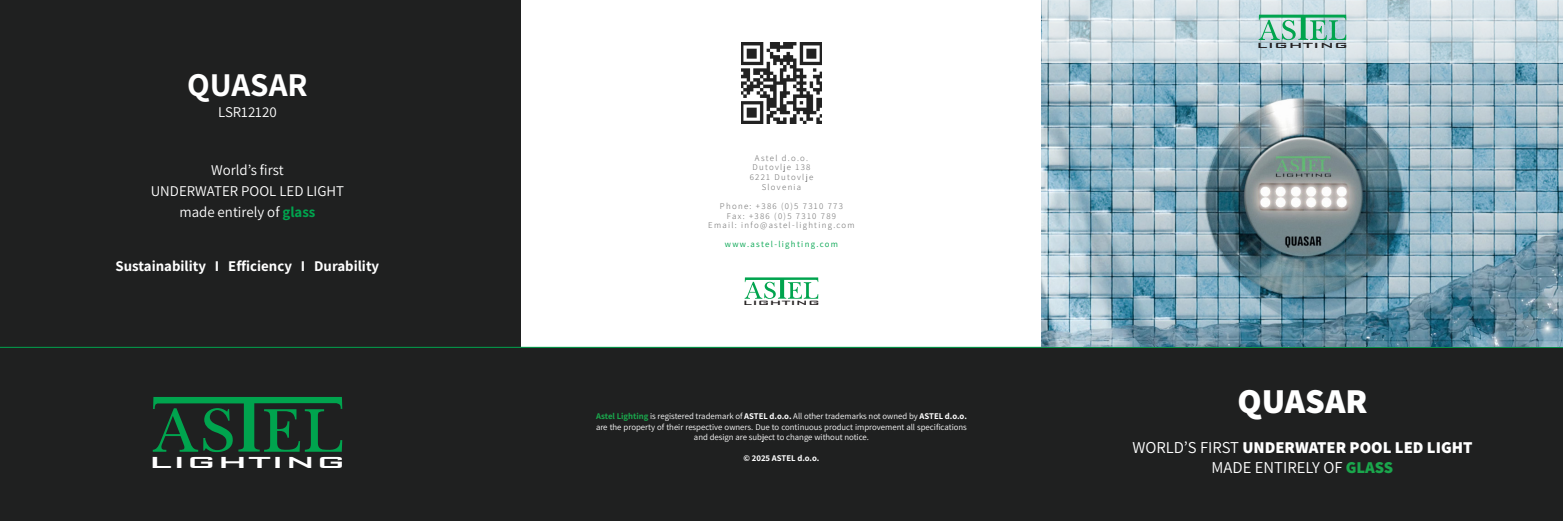
<style>
.page{position:relative;width:1563px;height:521px;background:#fff}
.page>*{position:absolute;margin:0;border:0;box-sizing:border-box;transform-origin:0 0}
.t1{font:800 35px "Assistant";color:#fff}
.t2{font:700 33.25px "Assistant";color:#fff}
.t3{font:500 21.53px "Bank Gothic BT";color:#fff;scale:1.67 1}
.t4{font:800 16.62px "Assistant";color:#fff}
.t5{font:16.62px "Assistant";color:#fff}
.t6{font:14.88px "Assistant";color:#fff}
.t7{font:700 14.88px "Assistant";color:#fff}
.t8{font:500 9.97px "Bank Gothic BT";color:#231f20;scale:1.67 1}
.t9{font:8.75px/10.5px "Assistant";color:#fff;text-align:center}
.t10{font:300 8.75px "Assistant";letter-spacing:.15em;color:#6e6e6e}
.t11{font:8.75px "Assistant";letter-spacing:.15em;color:#00a44e}
.t12{font:700 8.75px "Assistant";color:#fff}
.t13{font:500 8.31px "Bank Gothic BT";color:#231f20;scale:1.67 1}
.s1{font-weight:700;color:#00a44e}
.s2{font-weight:700;color:#1aa64c}
.s3{font-weight:700}
.s4{font-weight:400}
.s5{font-weight:800;color:#1aa64c}
</style>
<div class="page">
<div style="left:0;top:0;width:521px;height:347px;background:#1f2020"></div>
<div style="left:0;top:347px;width:1563px;height:174px;background:#1f2020"></div>
<svg style="left:153px;top:397px;width:189px;height:55px"></svg>
<svg style="left:744px;top:277px;width:74px;height:22px"></svg>
<img style="left:741px;top:42px;width:80px;height:81px">
<hr style="left:0;top:347px;width:1563px;height:1px;background:#00a44e">
<img style="left:1042px;top:62px;width:521px;height:285px">
<svg style="left:1042px;top:0;width:521px;height:62px;background:#c8dbdf"></svg>
<p class="t2" style="left:187px;top:62px;width:122px">QUASAR</p>
<p class="t6" style="left:218px;top:102px;width:60px">LSR12120</p>
<p class="t6" style="left:211px;top:160px;width:74px">World’s first</p>
<p class="t6" style="left:151px;top:181px;width:195px">UNDERWATER POOL LED LIGHT</p>
<p class="t6" style="left:179px;top:202px;width:138px">made entirely of <span class="s1">glass</span></p>
<p class="t7" style="left:116px;top:256px;width:265px">Sustainability I Efficiency I Durability</p>
<p class="t10" style="left:755px;top:152px;width:55px">Astel d.o.o.</p>
<p class="t10" style="left:752px;top:161px;width:60px">Dutovlje 138</p>
<p class="t10" style="left:749px;top:171px;width:65px">6221 Dutovlje</p>
<p class="t10" style="left:761px;top:181px;width:41px">Slovenia</p>
<p class="t10" style="left:720px;top:200px;width:125px">Phone: +386 (0)5 7310 773</p>
<p class="t10" style="left:727px;top:210px;width:111px">Fax: +386 (0)5 7310 789</p>
<p class="t10" style="left:708px;top:219px;width:148px">Email: info@astel-lighting.com</p>
<p class="t11" style="left:725px;top:238px;width:115px">www.astel-lighting.com</p>
<p class="t13" style="left:743px;top:298px;width:48px">LIGHTING</p>
<p class="t9" style="left:596px;top:411px;width:372px"><span class="s2">Astel Lighting</span> is registered trademark of <span class="s3">ASTEL d.o.o.</span> All other trademarks not owned by <span class="s3">ASTEL d.o.o. </span>are the property of their respective owners. Due to continuous product improvement all specifications and design are subject to change without notice.</p>
<p class="t3" style="left:148px;top:451px;width:120px">LIGHTING</p>
<p class="t12" style="left:743px;top:452px;width:77px">© 2025 ASTEL d.o.o.</p>
<p class="t8" style="left:1256px;top:40px;width:56px">LIGHTING</p>
<p class="t1" style="left:1237px;top:377px;width:132px">QUASAR</p>
<p class="t4" style="left:1132px;top:436px;width:341px"><span class="s4">WORLD’S FIRST</span> UNDERWATER POOL LED LIGHT</p>
<p class="t5" style="left:1211px;top:456px;width:183px">MADE ENTIRELY OF <span class="s5">GLASS</span></p>
</div>
